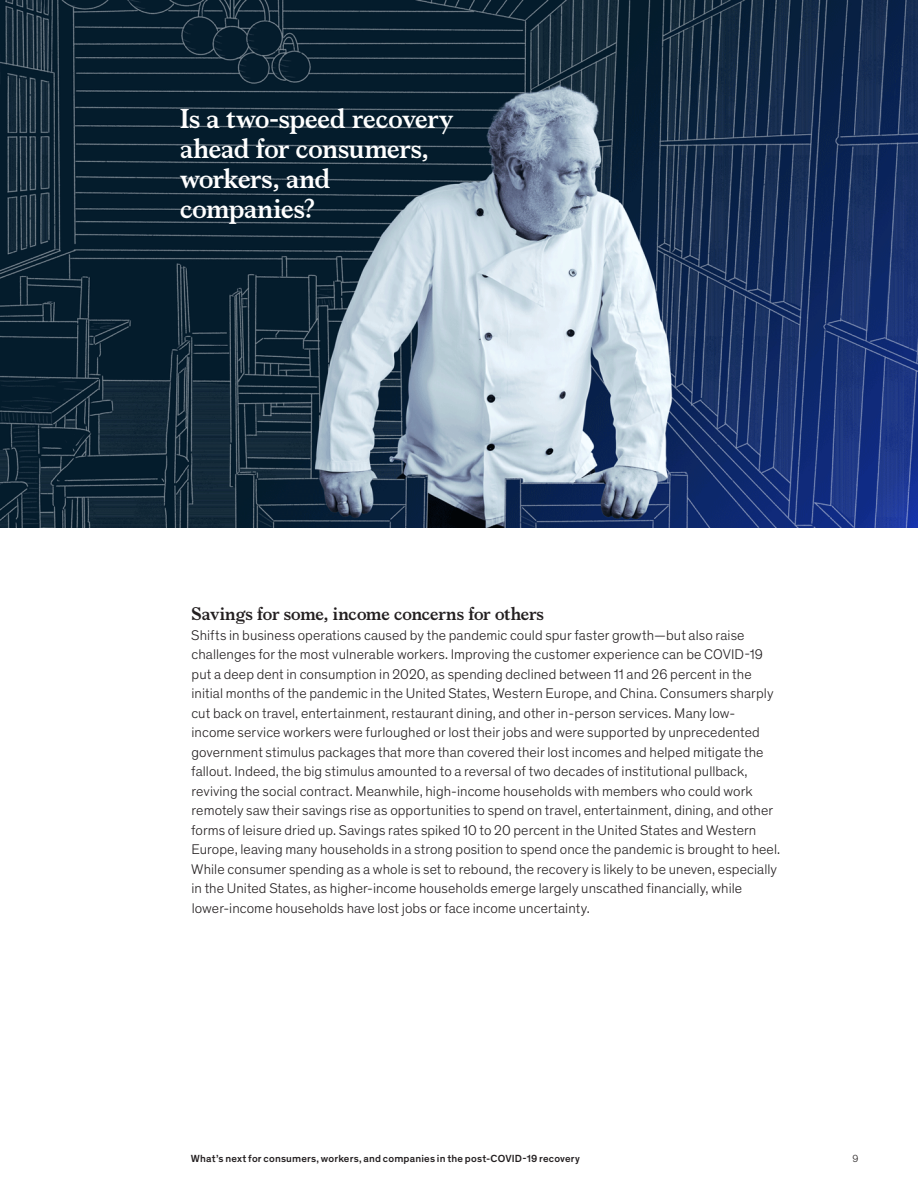
<style>
.page{position:relative;width:918px;height:1188px;background:#fff}
.page>*{position:absolute;margin:0;border:0;box-sizing:border-box;transform-origin:0 0}
.Body_heading___Level{font:700 27px/30px "Bower";letter-spacing:-.01em;color:#fff}
.Body_heading___Level-2{font:700 18px "Bower";letter-spacing:-.005em;color:#231f20}
.Body_text{font:300 14.25px/19.5px "Mc Kinsey Sans";letter-spacing:.005em;color:#231f20}
.Header_footer___Blac{font:500 10.5px "Mc Kinsey Sans";letter-spacing:.015em;color:#231f20}
.t1{font:300 10.5px "Mc Kinsey Sans";color:#231f20}
</style>
<div class="page">
<img style="left:0;top:0;width:918px;height:527px">
<h3 class="Body_heading___Level" style="left:180px;top:102px;width:275px">Is a two-speed recovery ahead for consumers, workers, and companies?</h3>
<h3 class="Body_heading___Level-2" style="left:192px;top:601px;width:354px">Savings for some, income concerns for others</h3>
<p class="Body_text" style="left:191px;top:625px;width:591px">Shifts in business operations caused by the pandemic could spur faster growth—but also raise challenges for the most vulnerable workers. Improving the customer experience can be COVID-19 put a deep dent in consumption in 2020, as spending declined between 11 and 26 percent in the initial months of the pandemic in the United States, Western Europe, and China. Consumers sharply cut back on travel, entertainment, restaurant dining, and other in-person services. Many low&shy;income service workers were furloughed or lost their jobs and were supported by unprecedented government stimulus packages that more than covered their lost incomes and helped mitigate the fallout. Indeed, the big stimulus amounted to a reversal of two decades of institutional pullback, reviving the social contract. Meanwhile, high-income households with members who could work remotely saw their savings rise as opportunities to spend on travel, entertainment, dining, and other forms of leisure dried up. Savings rates spiked 10 to 20 percent in the United States and Western Europe, leaving many households in a strong position to spend once the pandemic is brought to heel.<br>While consumer spending as a whole is set to rebound, the recovery is likely to be uneven, especially in the United States, as higher-income households emerge largely unscathed financially, while lower-income households have lost jobs or face income uncertainty.</p>
<p class="Header_footer___Blac" style="left:191px;top:1151px;width:390px">What’s next for consumers, workers, and companies in the post-COVID-19 recovery</p>
<p class="t1" style="left:853px;top:1151px;width:7px">9</p>
</div>
